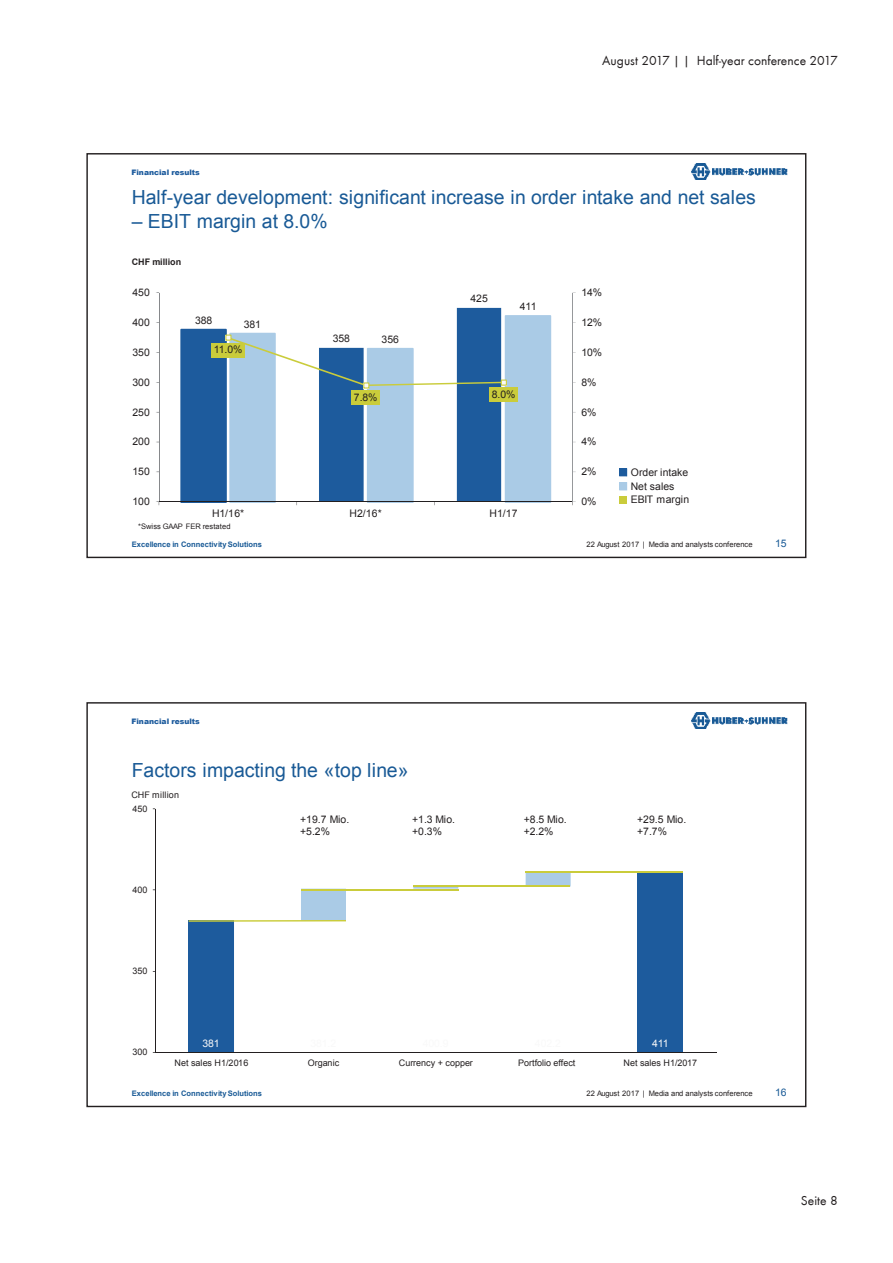
<style>
.page{position:relative;width:893px;height:1263px;background:#fff}
.page>*{position:absolute;margin:0;border:0;box-sizing:border-box;transform-origin:0 0}
.t1{font:19.5px "Arial";color:#195a96}
.t2{font:13.5px "Futura T Boo";color:#231f20}
.t3{font:10.5px/12.6px "Arial";letter-spacing:-.005em;color:#231f20}
.t4{font:10.5px "Arial";letter-spacing:-.005em;color:#f9f9f9}
.t5{font:10.5px "Arial";color:#195a96}
.t6{font:9px "Arial";letter-spacing:.005em;color:#231f20}
.t7{font:700 9px "Arial";color:#231f20}
.t8{font:7.5px "Arial";letter-spacing:.015em;color:#231f20}
.t9{font:700 7.5px "Arial";letter-spacing:.01em;color:#195a96}
.t10{font:900 7.5px "Arial";color:#1d5b9d}
</style>
<div class="page">
<img style="left:691px;top:163px;width:96px;height:17px">
<hr style="left:572px;top:293px;width:1px;height:209px;background:#96989b">
<hr style="left:159px;top:293px;width:1px;height:209px;background:#86888b">
<hr style="left:159px;top:502px;width:413px;height:1px;background:#231f20">
<svg style="left:180px;top:308px;width:371px;height:197px"></svg>
<div style="left:211px;top:343px;width:34px;height:14px;background:#cacc3b"></div>
<div style="left:352px;top:390px;width:28px;height:15px;background:#cacc3b"></div>
<div style="left:490px;top:387px;width:28px;height:15px;background:#cacc3b"></div>
<div style="left:620px;top:496px;width:7px;height:8px;background:#cacc3b"></div>
<svg style="left:619px;top:468px;width:8px;height:8px"></svg>
<svg style="left:619px;top:482px;width:8px;height:8px"></svg>
<img style="left:691px;top:712px;width:96px;height:17px">
<div style="left:189px;top:922px;width:45px;height:130px;background:#1d5b9d"></div>
<div style="left:638px;top:873px;width:45px;height:179px;background:#1d5b9d"></div>
<svg style="left:301px;top:873px;width:270px;height:47px"></svg>
<hr style="left:155px;top:809px;width:1px;height:243px;background:#231f20">
<hr style="left:155px;top:1052px;width:561px;height:1px;background:#231f20">
<hr style="left:189px;top:920px;width:157px;height:2px;background:#cacc3b">
<hr style="left:302px;top:889px;width:157px;height:1px;background:#cacc3b">
<hr style="left:414px;top:885px;width:156px;height:2px;background:#cacc3b">
<hr style="left:526px;top:872px;width:157px;height:1px;background:#cacc3b">
<p class="t10" style="left:131px;top:167px;width:70px">Financial results</p>
<p class="t2" style="left:602px;top:53px;width:237px">August 2017 | | Half-year conference 2017</p>
<h1 class="t1" style="left:132px;top:184px;width:626px">Half-year development: significant increase in order intake and net sales</h1>
<h1 class="t1" style="left:132px;top:208px;width:197px">– EBIT margin at 8.0%</h1>
<p class="t7" style="left:132px;top:256px;width:51px">CHF million</p>
<p class="t3" style="left:132px;top:286px;width:19px">450</p>
<p class="t3" style="left:132px;top:316px;width:19px">400</p>
<p class="t3" style="left:132px;top:346px;width:19px">350</p>
<p class="t3" style="left:132px;top:376px;width:19px">300</p>
<p class="t3" style="left:132px;top:406px;width:19px">250</p>
<p class="t3" style="left:132px;top:436px;width:19px">200</p>
<p class="t3" style="left:132px;top:465px;width:19px">150</p>
<p class="t3" style="left:132px;top:495px;width:19px">100</p>
<p class="t3" style="left:195px;top:314px;width:19px">388</p>
<p class="t3" style="left:244px;top:318px;width:19px">381</p>
<p class="t3" style="left:214px;top:343px;width:30px">11.0%</p>
<p class="t3" style="left:333px;top:332px;width:19px">358</p>
<p class="t3" style="left:382px;top:333px;width:19px">356</p>
<p class="t3" style="left:471px;top:292px;width:19px">425</p>
<p class="t3" style="left:520px;top:300px;width:18px">411</p>
<p class="t3" style="left:354px;top:391px;width:25px">7.8%</p>
<p class="t3" style="left:492px;top:388px;width:25px">8.0%</p>
<p class="t3" style="left:212px;top:508px;width:34px">H1/16*</p>
<p class="t3" style="left:350px;top:508px;width:34px">H2/16*</p>
<p class="t3" style="left:490px;top:508px;width:30px">H1/17</p>
<p class="t8" style="left:138px;top:521px;width:94px">*Swiss GAAP FER restated</p>
<p class="t9" style="left:132px;top:539px;width:132px">Excellence in Connectivity Solutions</p>
<p class="t3" style="left:581px;top:286px;width:22px">14%</p>
<p class="t3" style="left:581px;top:316px;width:22px">12%</p>
<p class="t3" style="left:581px;top:346px;width:22px">10%</p>
<p class="t3" style="left:581px;top:376px;width:17px">8%</p>
<p class="t3" style="left:581px;top:406px;width:17px">6%</p>
<p class="t3" style="left:581px;top:436px;width:17px">4%</p>
<p class="t3" style="left:581px;top:465px;width:17px">2%</p>
<p class="t3" style="left:581px;top:495px;width:17px">0%</p>
<p class="t3" style="left:631px;top:466px;width:60px;line-height:13.5px">Order intake<br>Net sales<br>EBIT margin</p>
<p class="t8" style="left:586px;top:539px;width:168px">22 August 2017 | Media and analysts conference</p>
<p class="t5" style="left:775px;top:536px;width:13px">15</p>
<p class="t10" style="left:131px;top:716px;width:70px">Financial results</p>
<h1 class="t1" style="left:132px;top:757px;width:278px">Factors impacting the «top line»</h1>
<p class="t6" style="left:131px;top:789px;width:49px">CHF million</p>
<p class="t6" style="left:132px;top:803px;width:17px">450</p>
<p class="t6" style="left:132px;top:884px;width:17px">400</p>
<p class="t3" style="left:300px;top:813px;width:50px">+19.7 Mio. +5.2%</p>
<p class="t3" style="left:412px;top:813px;width:44px">+1.3 Mio. +0.3%</p>
<p class="t3" style="left:524px;top:813px;width:44px">+8.5 Mio. +2.2%</p>
<p class="t3" style="left:637px;top:813px;width:50px">+29.5 Mio. +7.7%</p>
<p class="t6" style="left:132px;top:965px;width:17px">350</p>
<p class="t6" style="left:132px;top:1046px;width:17px">300</p>
<p class="t4" style="left:202px;top:1036px;width:19px">381</p>
<p class="t4" style="left:652px;top:1036px;width:18px">411</p>
<p class="t6" style="left:175px;top:1057px;width:75px">Net sales H1/2016</p>
<p class="t6" style="left:308px;top:1057px;width:33px">Organic</p>
<p class="t6" style="left:399px;top:1057px;width:75px">Currency + copper</p>
<p class="t6" style="left:518px;top:1057px;width:59px">Portfolio effect</p>
<p class="t6" style="left:624px;top:1057px;width:75px">Net sales H1/2017</p>
<p class="t9" style="left:132px;top:1088px;width:132px">Excellence in Connectivity Solutions</p>
<p class="t8" style="left:586px;top:1088px;width:168px">22 August 2017 | Media and analysts conference</p>
<p class="t5" style="left:775px;top:1085px;width:13px">16</p>
<p class="t2" style="left:801px;top:1193px;width:38px">Seite 8</p>
</div>
